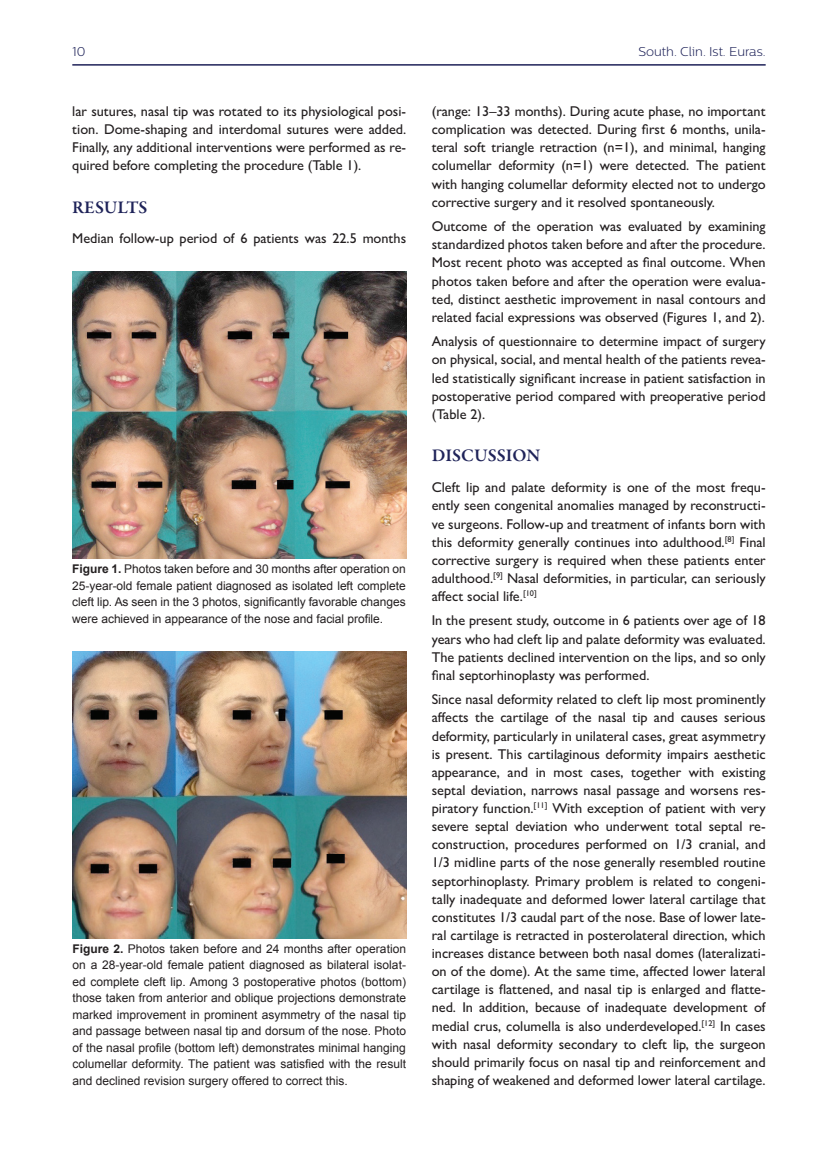
<style>
.page{position:relative;width:838px;height:1170px;background:#fff}
.page>*{position:absolute;margin:0;border:0;box-sizing:border-box;transform-origin:0 0}
.t1{font:600 18px "Garamond Premr Pro";color:#1f2359}
.t2{font:500 14.25px/18.1px "Gill Sans MT Pro";color:#231f20;text-align:justify}
.t3{font:300 12.75px "Centrale Sans";color:#1f2359}
.t4{font:12px/16.5px "Arial";letter-spacing:-.005em;color:#231f20;text-align:justify}
.s1{font-weight:700}
</style>
<div class="page">
<img style="left:72px;top:272px;width:334px;height:286px">
<img style="left:72px;top:651px;width:334px;height:287px">
<hr style="left:72px;top:64px;width:693px;height:2px;background:#1f2359">
<p class="t3" style="left:72px;top:45px;width:15px">10</p>
<p class="t3" style="left:638px;top:45px;width:129px">South. Clin. Ist. Euras.</p>
<p class="t2" style="left:72px;top:102px;width:335px">lar sutures, nasal tip was rotated to its physiological posi&shy;tion. Dome-shaping and interdomal sutures were added.<br>Finally, any additional interventions were performed as re&shy;quired before completing the procedure (Table 1).</p>
<p class="t1" style="left:72px;top:196px;width:77px">RESULTS</p>
<p class="t2" style="left:72px;top:229px;width:335px">Median follow-up period of 6 patients was 22.5 months</p>
<p class="t4" style="left:72px;top:561px;width:335px"><span class="s1">Figure 1.</span> Photos taken before and 30 months after operation on 25-year-old female patient diagnosed as isolated left complete cleft lip. As seen in the 3 photos, significantly favorable changes were achieved in appearance of the nose and facial profile.</p>
<p class="t4" style="left:72px;top:940px;width:335px"><span class="s1">Figure 2.</span> Photos taken before and 24 months after operation on a 28-year-old female patient diagnosed as bilateral isolat&shy;ed complete cleft lip. Among 3 postoperative photos (bottom) those taken from anterior and oblique projections demonstrate marked improvement in prominent asymmetry of the nasal tip and passage between nasal tip and dorsum of the nose. Photo of the nasal profile (bottom left) demonstrates minimal hanging columellar deformity. The patient was satisfied with the result and declined revision surgery offered to correct this.</p>
<p class="t2" style="left:432px;top:102px;width:335px">(range: 13–33 months). During acute phase, no important complication was detected. During first 6 months, unila&shy;teral soft triangle retraction (n=1), and minimal, hanging columellar deformity (n=1) were detected. The patient with hanging columellar deformity elected not to undergo corrective surgery and it resolved spontaneously.</p>
<p class="t2" style="left:432px;top:217px;width:335px">Outcome of the operation was evaluated by examining standardized photos taken before and after the procedure.<br>Most recent photo was accepted as final outcome. When photos taken before and after the operation were evalua&shy;ted, distinct aesthetic improvement in nasal contours and related facial expressions was observed (Figures 1, and 2).</p>
<p class="t2" style="left:432px;top:332px;width:335px">Analysis of questionnaire to determine impact of surgery on physical, social, and mental health of the patients revea&shy;led statistically significant increase in patient satisfaction in postoperative period compared with preoperative period (Table 2).</p>
<p class="t1" style="left:432px;top:445px;width:110px">DISCUSSION</p>
<p class="t2" style="left:432px;top:478px;width:335px">Cleft lip and palate deformity is one of the most frequ&shy;ently seen congenital anomalies managed by reconstructi&shy;ve surgeons. Follow-up and treatment of infants born with this deformity generally continues into adulthood.<sup>[8]</sup> Final corrective surgery is required when these patients enter adulthood.<sup>[9]</sup> Nasal deformities, in particular, can seriously affect social life.<sup>[10]</sup></p>
<p class="t2" style="left:432px;top:611px;width:335px">In the present study, outcome in 6 patients over age of 18 years who had cleft lip and palate deformity was evaluated.<br>The patients declined intervention on the lips, and so only final septorhinoplasty was performed.</p>
<p class="t2" style="left:432px;top:690px;width:335px">Since nasal deformity related to cleft lip most prominently affects the cartilage of the nasal tip and causes serious deformity, particularly in unilateral cases, great asymmetry is present. This cartilaginous deformity impairs aesthetic appearance, and in most cases, together with existing septal deviation, narrows nasal passage and worsens res&shy;piratory function.<sup>[11]</sup> With exception of patient with very severe septal deviation who underwent total septal re&shy;construction, procedures performed on 1/3 cranial, and 1/3 midline parts of the nose generally resembled routine septorhinoplasty. Primary problem is related to congeni&shy;tally inadequate and deformed lower lateral cartilage that constitutes 1/3 caudal part of the nose. Base of lower late&shy;ral cartilage is retracted in posterolateral direction, which increases distance between both nasal domes (lateralizati&shy;on of the dome). At the same time, affected lower lateral cartilage is flattened, and nasal tip is enlarged and flatte&shy;ned. In addition, because of inadequate development of medial crus, columella is also underdeveloped.<sup>[12]</sup> In cases with nasal deformity secondary to cleft lip, the surgeon should primarily focus on nasal tip and reinforcement and shaping of weakened and deformed lower lateral cartilage.</p>
</div>
